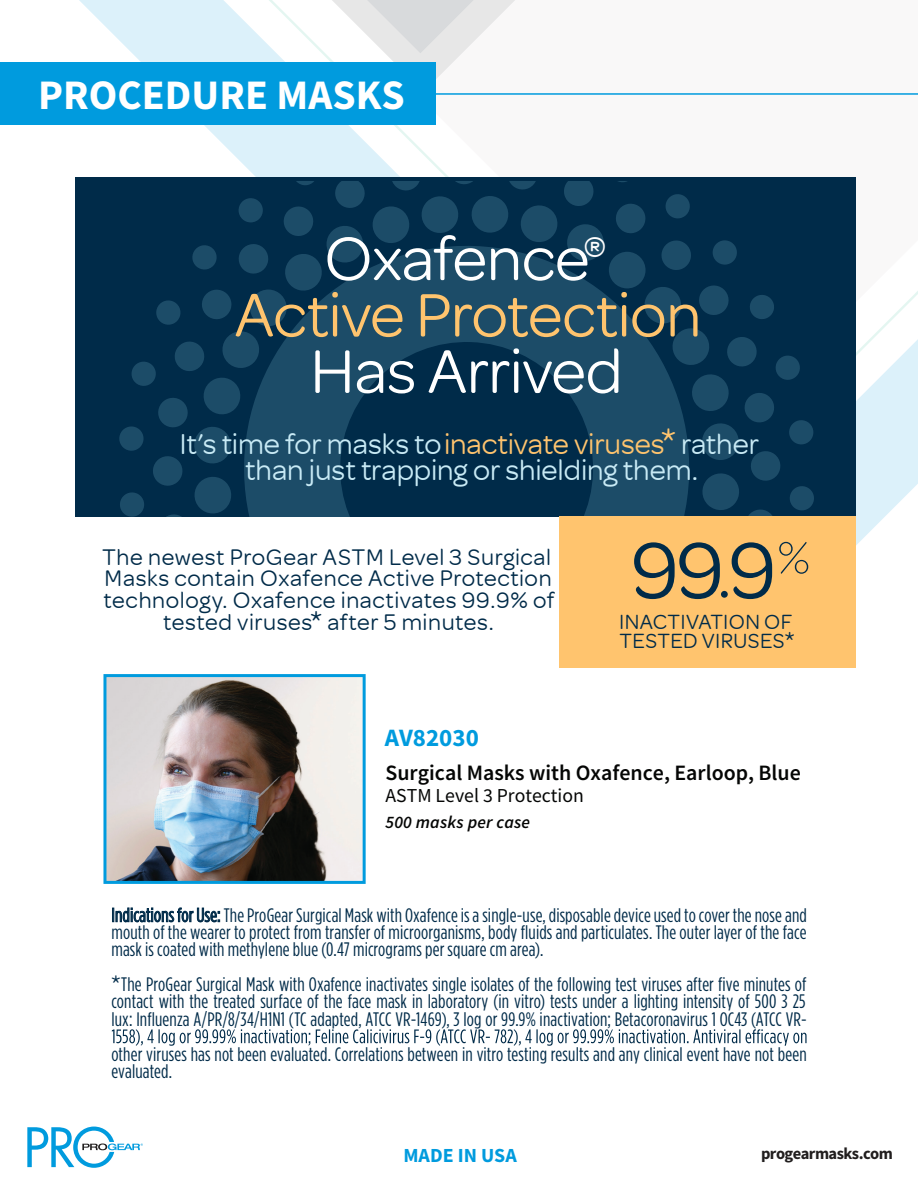
<style>
.page{position:relative;width:918px;height:1188px;background:#fff}
.page>*{position:absolute;margin:0;border:0;box-sizing:border-box;transform-origin:0 0}
.t1{font:65.1px/56.4px "Omnes";letter-spacing:-.015em;color:#ffc46e;text-align:center}
.t2{font:65.1px "Omnes";letter-spacing:-.01em;color:#fff}
.t3{font:700 42px "Source Sans Pro";color:#fff}
.t4{font:30.3px/26px "Omnes";letter-spacing:-.005em;color:#c8eaf5;text-align:center}
.t5{font:700 24.9px "Source Sans Pro";color:#009bde}
.t6{font:23.85px/21.8px "Omnes";letter-spacing:.025em;color:#002b49;text-align:center}
.t7{font:600 21.9px "Source Sans Pro";color:#050605}
.t8{font:21.75px/19.4px "Omnes";letter-spacing:.015em;color:#002b49}
.t9{font:700 19.95px "Source Sans Pro";color:#009bde}
.t10{font:19.8px "Source Sans Pro";color:#050605}
.t11{font:19.5px/17.4px "Gotham Condensed";letter-spacing:.005em;color:#002b49;text-align:justify}
.t12{font:italic 600 17.55px "Source Sans Pro";letter-spacing:.015em;color:#050605}
.t13{font:700 16.5px "Source Sans Pro";letter-spacing:-.035em;color:#211e1e}
.s1{color:#fff}
.s2{color:#ffc46e}
.s3{font-size:39px;color:#ffc46e}
.s4{font-size:30.3px}
.s5{font-size:25.95px}
.s6{font-family:"Omnes";font-size:23.85px}
</style>
<div class="page">
<svg style="left:75px;top:472px;width:843px;height:73px"></svg>
<svg style="left:1px;top:0;width:917px;height:472px"></svg>
<svg style="left:310px;top:0;width:221px;height:53px"></svg>
<div style="left:0;top:63px;width:435px;height:62px;background:#009bde"></div>
<hr style="left:412px;top:93px;width:506px;height:2px;background:#009bde">
<svg style="left:38px;top:398px;width:18px;height:18px"></svg>
<svg style="left:27px;top:1127px;width:116px;height:41px"></svg>
<div style="left:75px;top:177px;width:781px;height:339px;background:#002b49"></div>
<svg style="left:119px;top:181px;width:695px;height:335px"></svg>
<div style="left:559px;top:516px;width:297px;height:152px;background:#ffc46e"></div>
<svg style="left:779px;top:542px;width:29px;height:32px"></svg>
<svg style="left:634px;top:542px;width:86px;height:57px"></svg>
<svg style="left:732px;top:542px;width:40px;height:57px"></svg>
<div style="left:721px;top:591px;width:7px;height:7px;background:#002b49;border-radius:50%"></div>
<svg style="left:112px;top:908px;width:108px;height:14px"></svg>
<svg style="left:112px;top:1029px;width:695px;height:17px"></svg>
<img style="left:107px;top:678px;width:255px;height:202px">
<div style="left:103px;top:674px;width:263px;height:210px;border:3px solid #009bde"></div>
<h2 class="t3" style="left:38px;top:66px;width:368px">PROCEDURE MASKS</h2>
<h1 class="t1" style="left:235px;top:230px;width:469px"><span class="s1">Oxafence</span><sup>®<br></sup>Active Protection</h1>
<h1 class="t2" style="left:310px;top:335px;width:314px">Has Arrived</h1>
<h3 class="t4" style="left:179px;top:431px;width:581px">It’s time for masks to <span class="s2">inactivate viruses</span><span class="s3">*</span> rather than just trapping or shielding them.</h3>
<p class="t6" style="left:102px;top:546px;width:454px">The newest ProGear ASTM Level 3 Surgical Masks contain Oxafence Active Protection technology. Oxafence inactivates 99.9% of tested viruses<span class="s4">*</span> after 5 minutes.</p>
<p class="t5" style="left:385px;top:720px;width:96px">AV82030</p>
<p class="t8" style="left:619px;top:612px;width:177px">INACTIVATION OF<br>TESTED VIRUSES<span class="s5">*</span></p>
<p class="t7" style="left:386px;top:758px;width:417px">Surgical Masks with Oxafence, Earloop, Blue</p>
<p class="t12" style="left:386px;top:810px;width:146px">500 masks per case</p>
<p class="t10" style="left:386px;top:783px;width:200px">ASTM Level 3 Protection</p>
<p class="t11" style="left:111px;top:906px;width:697px">Indications for Use: TheProGearSurgical Mask with Oxafenceisasingle-use,disposabledeviceusedtocover thenoseand mouth of the wearer to protect from transfer of microorganisms, body fluids and particulates. The outer layer of the face mask is coated with methylene blue (0.47 micrograms per square cm area).</p>
<p class="t11" style="left:111px;top:975px;width:697px"><span class="s6">*</span>The ProGear Surgical Mask with Oxafence inactivates single isolates of the following test viruses after five minutes of contact with the treated surface of the face mask in laboratory (in vitro) tests under a lighting intensity of 500 ± 25 lux: Influenza A/PR/8/34/H1N1 (TC adapted, ATCC VR-1469), 3 log or 99.9% inactivation; Betacoronavirus 1 OC43 (ATCC VR-</p>
<p class="t11" style="left:111px;top:1045px;width:697px">other viruses has not been evaluated. Correlations between in vitro testing results and any clinical event have not been evaluated.</p>
<p class="t9" style="left:403px;top:1141px;width:115px">MADE IN USA</p>
<p class="t13" style="left:761px;top:1143px;width:133px">progearmasks.com</p>
</div>
